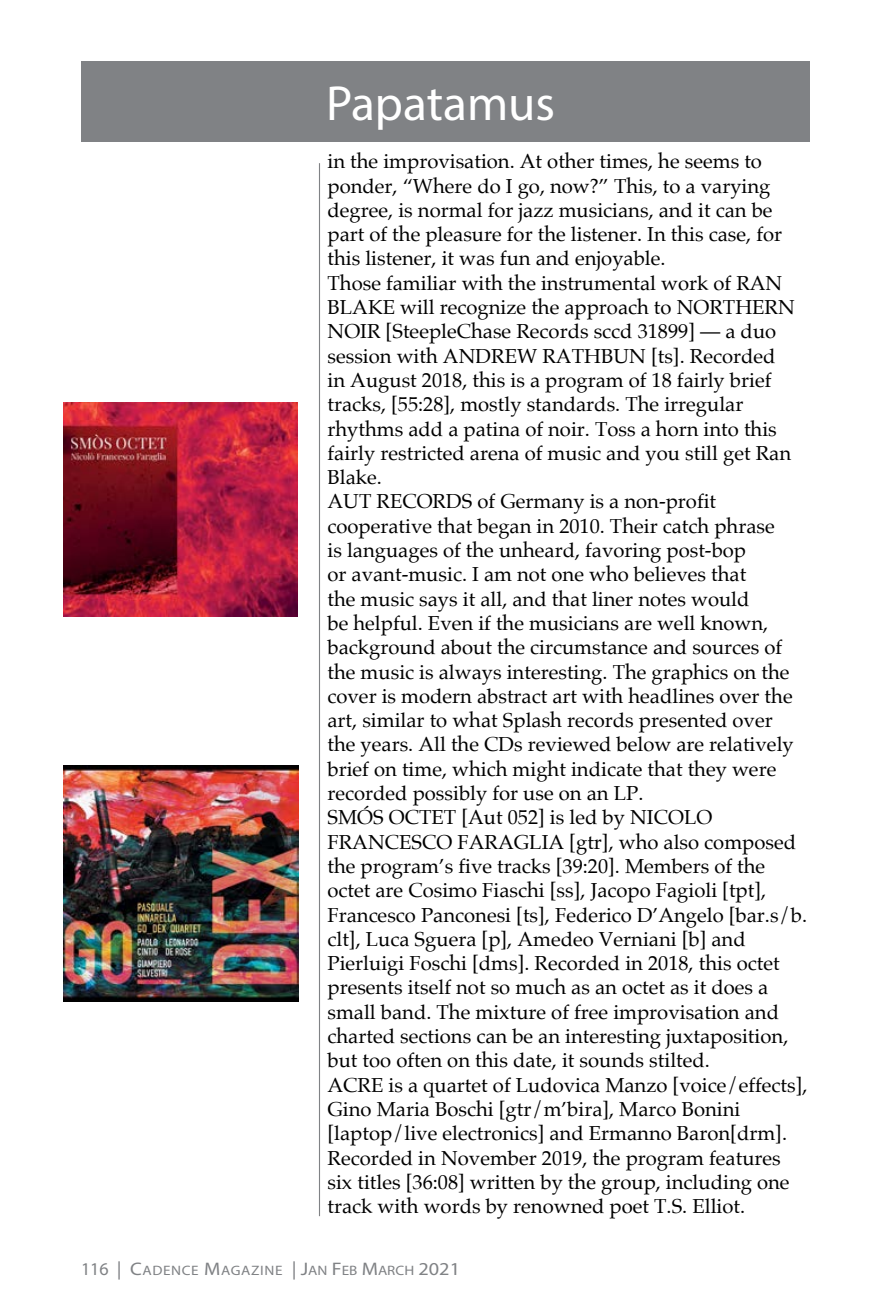
<style>
.page{position:relative;width:891px;height:1296px;background:#fff}
.page>*{position:absolute;margin:0;border:0;box-sizing:border-box;transform-origin:0 0}
.t1{font:49.5px "Myriad Pro";color:#fff}
.t2{font:20.25px/24.3px "Palatino";color:#000}
.t3{font:13.72px "Myriad Pro";letter-spacing:.04em;color:#808285;scale:1.11 1}
.s1{font-size:18px}
.s2{font-size:18.22px}
</style>
<div class="page">
<hr style="left:319px;top:163px;width:1px;height:1053px;background:#808285">
<div style="left:81px;top:61px;width:729px;height:81px;background:#808285"></div>
<img style="left:63px;top:403px;width:235px;height:213px">
<img style="left:63px;top:766px;width:235px;height:235px">
<h1 class="t1" style="left:326px;top:73px;width:231px">Papatamus</h1>
<p class="t2" style="left:328px;top:149px;width:482px">in the improvisation. At other times, he seems to ponder, “Where do I go, now?” This, to a varying degree, is normal for jazz musicians, and it can be part of the pleasure for the listener. In this case, for this listener, it was fun and enjoyable.<br>Those familiar with the instrumental work of RAN BLAKE will recognize the approach to NORTHERN NOIR [SteepleChase Records sccd 31899] — a duo session with ANDREW RATHBUN [ts]. Recorded<br>in August 2018, this is a program of 18 fairly brief tracks, [55:28], mostly standards. The irregular rhythms add a patina of noir. Toss a horn into this fairly restricted arena of music and you still get Ran Blake.<br>AUT RECORDS of Germany is a non-profit cooperative that began in 2010. Their catch phrase<br>is languages of the unheard, favoring post-bop<br>or avant-music. I am not one who believes that<br>the music says it all, and that liner notes would<br>be helpful. Even if the musicians are well known, background about the circumstance and sources of the music is always interesting. The graphics on the cover is modern abstract art with headlines over the art, similar to what Splash records presented over<br>the years. All the CDs reviewed below are relatively brief on time, which might indicate that they were recorded possibly for use on an LP.<br>SMÓS OCTET [Aut 052] is led by NICOLO FRANCESCO FARAGLIA [gtr], who also composed the program’s five tracks [39:20]. Members of the octet are Cosimo Fiaschi [ss], Jacopo Fagioli [tpt], Francesco Panconesi [ts], Federico D’Angelo [bar.s/b. clt], Luca Sguera [p], Amedeo Verniani [b] and Pierluigi Foschi [dms]. Recorded in 2018, this octet presents itself not so much as an octet as it does a small band. The mixture of free improvisation and charted sections can be an interesting juxtaposition, but too often on this date, it sounds stilted.<br>ACRE is a quartet of Ludovica Manzo [voice/effects], Gino Maria Boschi [gtr/m’bira], Marco Bonini [laptop/live electronics] and Ermanno Baron[drm].<br>Recorded in November 2019, the program features six titles [36:08] written by the group, including one track with words by renowned poet T.S. Elliot.</p>
<h1 class="t1" style="left:326px;top:73px;width:196px">Interview</h1>
<p class="t3" style="left:81px;top:1262px;width:343px"><span class="s1">116</span> <span class="s2">|</span> <span class="s2">C</span>ADENCE <span class="s2">M</span>AGAZINE <span class="s2">| J</span>AN <span class="s2">F</span>EB <span class="s2">M</span>ARCH <span class="s2">2021</span></p>
</div>
